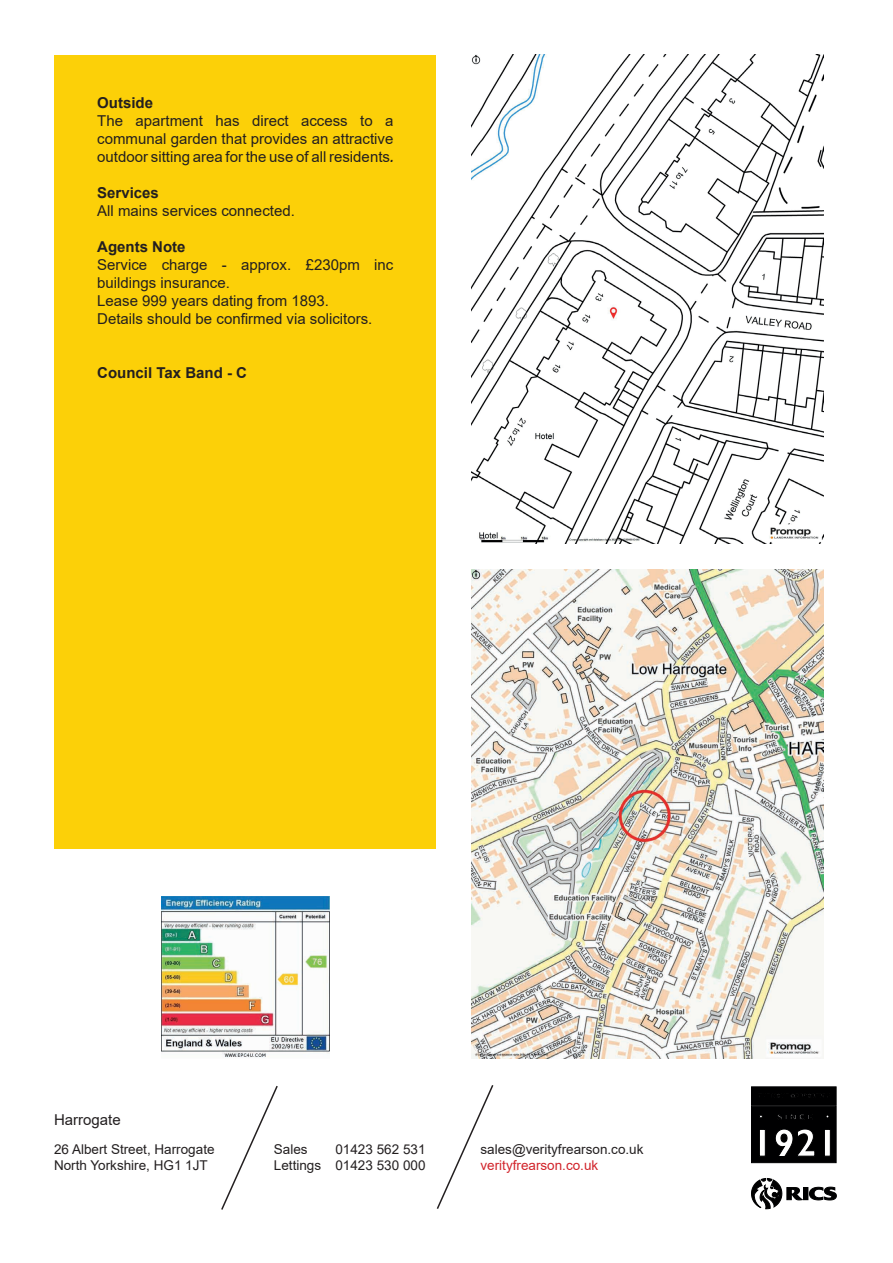
<style>
.page{position:relative;width:893px;height:1263px;background:#fff}
.page>*{position:absolute;margin:0;border:0;box-sizing:border-box;transform-origin:0 0}
.t1{font:15px/18px "Arial";color:#231f20;text-align:justify}
.t2{font:700 15px "Arial";color:#231f20}
.t3{font:13.5px/16.2px "Arial";color:#231f20}
.t4{font:13.5px "Arial";color:#d1232a}
.s1{font-family:"Arial Narrow";font-weight:700;font-style:italic}
</style>
<div class="page">
<div style="left:55px;top:55px;width:381px;height:793px;background:#fcd008"></div>
<img style="left:472px;top:54px;width:352px;height:489px">
<img style="left:472px;top:570px;width:352px;height:489px">
<img style="left:162px;top:896px;width:167px;height:162px">
<svg style="left:221px;top:1085px;width:57px;height:125px"></svg>
<svg style="left:436px;top:1085px;width:58px;height:124px"></svg>
<svg style="left:751px;top:1086px;width:86px;height:77px;background:#1d1d1e"></svg>
<svg style="left:809px;top:1186px;width:28px;height:15px"></svg>
<div style="left:803px;top:1187px;width:5px;height:13px;background:#000001"></div>
<svg style="left:751px;top:1178px;width:52px;height:31px"></svg>
<p class="t2" style="left:97px;top:92px;width:57px">Outside</p>
<p class="t1" style="left:97px;top:112px;width:298px">The apartment has direct access to a communal garden that provides an attractive outdoor sitting area for the use of all residents<span class="s1">.</span></p>
<p class="t2" style="left:97px;top:182px;width:63px">Services</p>
<p class="t1" style="left:97px;top:202px;width:199px">All mains services connected.</p>
<p class="t2" style="left:97px;top:236px;width:90px">Agents Note</p>
<p class="t1" style="left:97px;top:256px;width:298px;text-align:left">Service charge - approx. £230pm inc buildings insurance.<br>Lease 999 years dating from 1893.<br>Details should be confirmed via solicitors.</p>
<p class="t2" style="left:97px;top:362px;width:151px">Council Tax Band - C</p>
<p class="t1" style="left:54px;top:1111px;width:68px">Harrogate</p>
<p class="t3" style="left:54px;top:1141px;width:162px">26 Albert Street, Harrogate<br>North Yorkshire, HG1 1JT</p>
<p class="t3" style="left:274px;top:1141px;width:35px">Sales</p>
<p class="t3" style="left:274px;top:1141px;width:153px;text-align:right">01423 562 531<br>Lettings 01423 530 000</p>
<p class="t3" style="left:480px;top:1141px;width:164px">sales@verityfrearson.co.uk</p>
<p class="t4" style="left:480px;top:1156px;width:119px">verityfrearson.co.uk</p>
</div>
